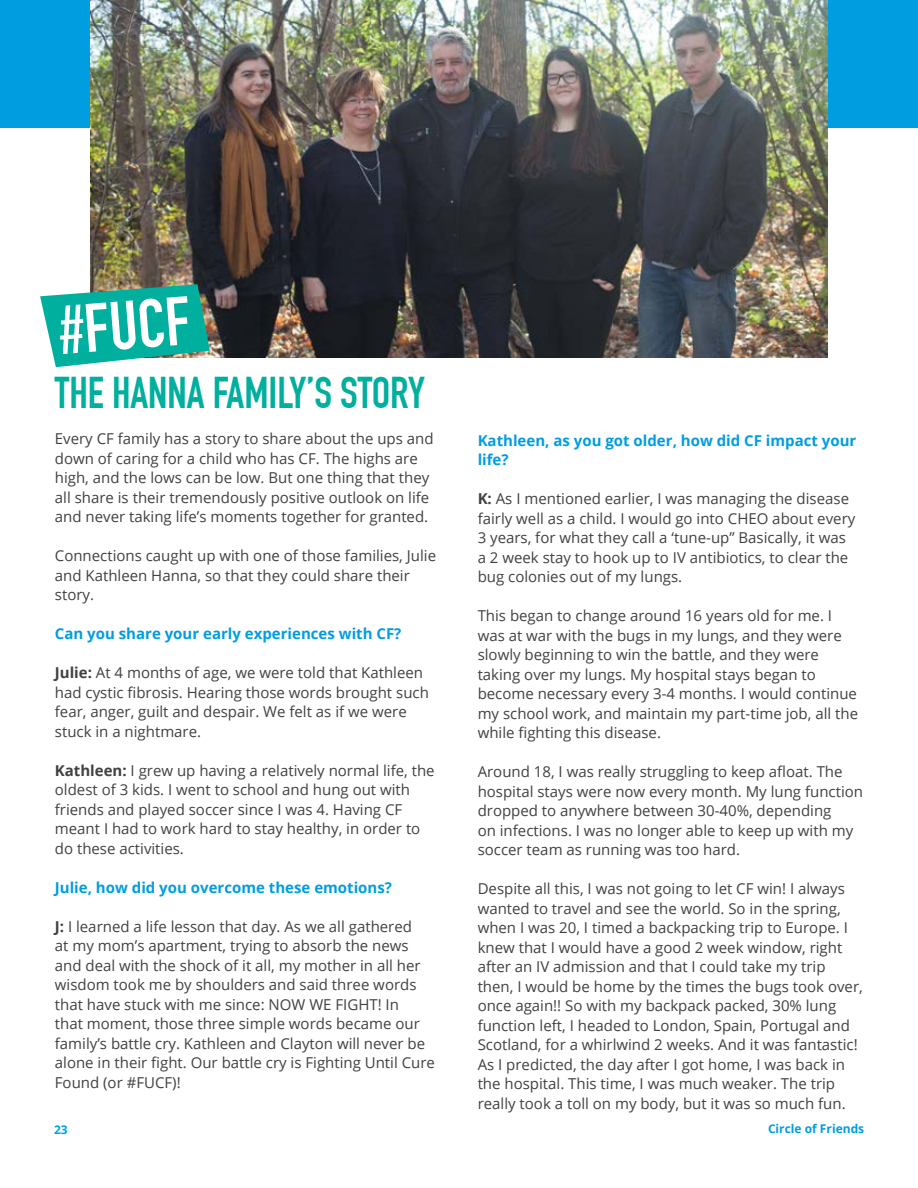
<style>
.page{position:relative;width:918px;height:1188px;background:#fff}
.page>*{position:absolute;margin:0;border:0;box-sizing:border-box;transform-origin:0 0}
.t1{font:700 67.5px "DIN Condensed";color:#fff}
.t2{font:700 43.5px "DIN Condensed";color:#00af9d}
.t3{font:15px/19.5px "Open Sans";color:#414042}
.t4{font:700 15px/19.5px "Open Sans";color:#009de1}
.t5{font:700 12px "Open Sans";color:#009de1}
.t6{font:700 12px "Open Sans";color:#00a3e3}
.s1{font-weight:700}
</style>
<div class="page">
<div style="left:0;top:0;width:918px;height:128px;background:#009de1"></div>
<img style="left:91px;top:0;width:737px;height:357px">
<svg style="left:40px;top:284px;width:170px;height:83px;background:#31b6a6"></svg>
<h1 class="t1" style="left:56px;top:292px;width:133px;rotate:-5deg">#FUCF</h1>
<h2 class="t2" style="left:55px;top:368px;width:372px">THE HANNA FAMILY’S STORY</h2>
<p class="t3" style="left:55px;top:428px;width:380px">Every CF family has a story to share about the ups and down of caring for a child who has CF. The highs are high, and the lows can be low. But one thing that they all share is their tremendously positive outlook on life and never taking life’s moments together for granted.</p>
<p class="t3" style="left:55px;top:545px;width:383px">Connections caught up with one of those families, Julie and Kathleen Hanna, so that they could share their story.</p>
<p class="t4" style="left:55px;top:623px;width:348px">Can you share your early experiences with CF?</p>
<p class="t3" style="left:55px;top:662px;width:376px"><span class="s1">Julie:</span> At 4 months of age, we were told that Kathleen had cystic fibrosis. Hearing those words brought such fear, anger, guilt and despair. We felt as if we were stuck in a nightmare.</p>
<p class="t3" style="left:55px;top:760px;width:381px"><span class="s1">Kathleen:</span> I grew up having a relatively normal life, the oldest of 3 kids. I went to school and hung out with friends and played soccer since I was 4. Having CF meant I had to work hard to stay healthy, in order to do these activities.</p>
<p class="t4" style="left:55px;top:877px;width:339px">Julie, how did you overcome these emotions?</p>
<p class="t3" style="left:55px;top:916px;width:382px"><span class="s1">J:</span> I learned a life lesson that day. As we all gathered<br>at my mom’s apartment, trying to absorb the news and deal with the shock of it all, my mother in all her wisdom took me by shoulders and said three words that have stuck with me since: NOW WE FIGHT! In<br>that moment, those three simple words became our family’s battle cry. Kathleen and Clayton will never be alone in their fight. Our battle cry is Fighting Until Cure Found (or #FUCF)!</p>
<p class="t4" style="left:478px;top:430px;width:380px">Kathleen, as you got older, how did CF impact your life?</p>
<p class="t3" style="left:478px;top:488px;width:379px"><span class="s1">K:</span> As I mentioned earlier, I was managing the disease fairly well as a child. I would go into CHEO about every 3 years, for what they call a ‘tune-up” Basically, it was a 2 week stay to hook up to IV antibiotics, to clear the bug colonies out of my lungs.</p>
<p class="t3" style="left:478px;top:605px;width:382px">This began to change around 16 years old for me. I was at war with the bugs in my lungs, and they were slowly beginning to win the battle, and they were taking over my lungs. My hospital stays began to become necessary every 3-4 months. I would continue my school work, and maintain my part-time job, all the while fighting this disease.</p>
<p class="t3" style="left:478px;top:761px;width:387px">Around 18, I was really struggling to keep afloat. The hospital stays were now every month. My lung function dropped to anywhere between 30-40%, depending<br>on infections. I was no longer able to keep up with my soccer team as running was too hard.</p>
<p class="t3" style="left:478px;top:878px;width:387px">Despite all this, I was not going to let CF win! I always wanted to travel and see the world. So in the spring, when I was 20, I timed a backpacking trip to Europe. I knew that I would have a good 2 week window, right after an IV admission and that I could take my trip then, I would be home by the times the bugs took over, once again!! So with my backpack packed, 30% lung function left, I headed to London, Spain, Portugal and Scotland, for a whirlwind 2 weeks. And it was fantastic!<br>As I predicted, the day after I got home, I was back in the hospital. This time, I was much weaker. The trip really took a toll on my body, but it was so much fun.</p>
<p class="t6" style="left:54px;top:1121px;width:15px">23</p>
<p class="t5" style="left:768px;top:1120px;width:98px">Circle of Friends</p>
</div>
